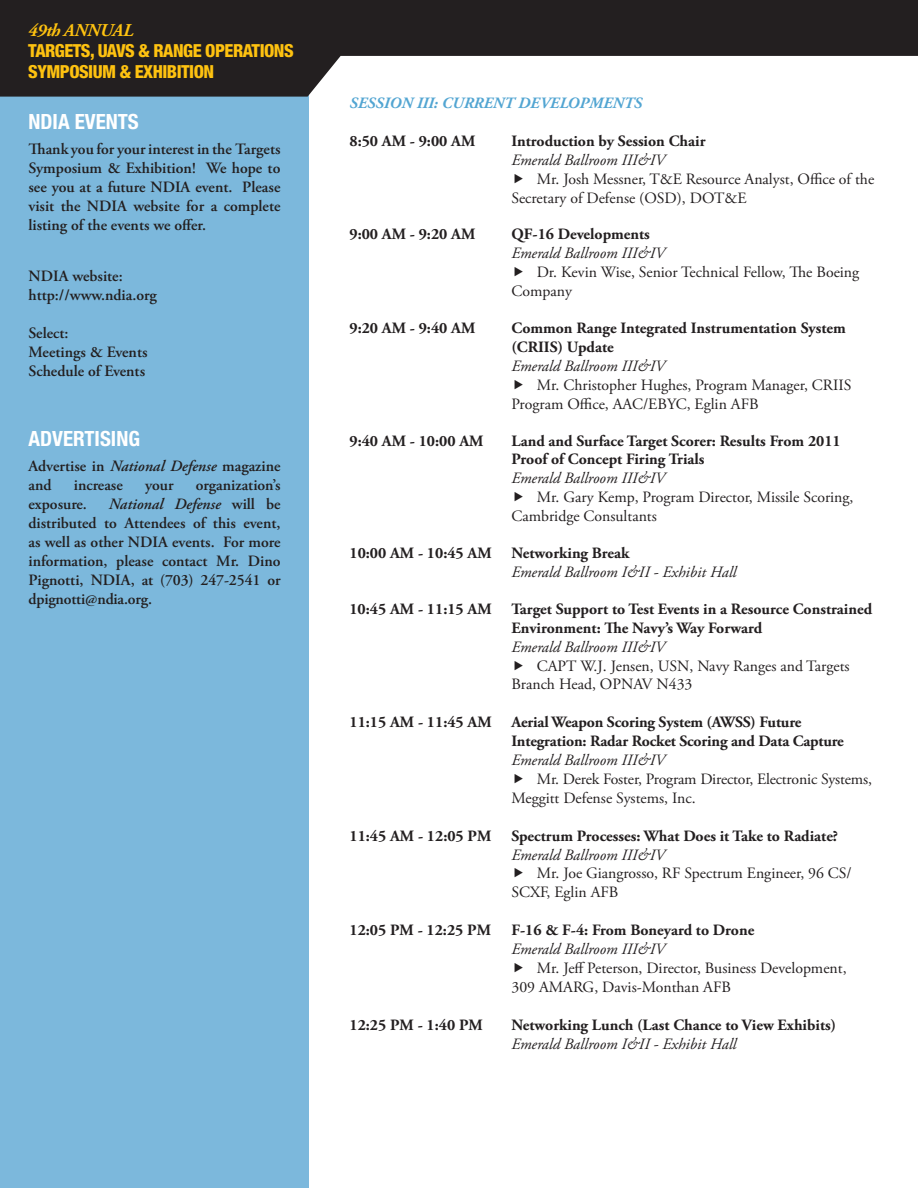
<style>
.page{position:relative;width:918px;height:1188px;background:#fff}
.page>*{position:absolute;margin:0;border:0;box-sizing:border-box;transform-origin:0 0}
.t1{font:700 condensed 21px "Helvetica Neue LT Std";color:#fff}
.t2{font:800 condensed 18px/21px "Helvetica Neue LT Std";letter-spacing:-.03em;color:#fec210}
.t3{font:italic 700 18px "Adobe Garamond Pro";letter-spacing:-.015em;color:#fec210}
.t4{font:700 15.75px/18.9px "Adobe Garamond Pro";color:#231f20}
.t5{font:15.75px/18.9px "Adobe Garamond Pro";color:#231f20}
.t6{font:600 15.75px/18.9px "Adobe Garamond Pro";color:#231f20}
.t7{font:italic 15.75px "Adobe Garamond Pro";color:#231f20}
.t8{font:italic 700 15.75px "Adobe Garamond Pro";color:#52a5d2}
.s1{font-style:italic}
</style>
<div class="page">
<div style="left:0;top:0;width:309px;height:1188px;background:#7cb8dc"></div>
<svg style="left:0;top:0;width:918px;height:97px;fill:#231f20"></svg>
<p class="t3" style="left:28px;top:20px;width:107px">49TH ANNUAL</p>
<p class="t2" style="left:28px;top:40px;width:215px">TARGETS, UAVS &amp; RANGE OPERATIONS<br>SYMPOSIUM &amp; EXHIBITION</p>
<h1 class="t1" style="left:28px;top:108px;width:112px">NDIA EVENTS</h1>
<p class="t6" style="left:28px;top:140px;width:254px;text-align:justify">Thank you for your interest in the Targets Symposium &amp; Exhibition! We hope to see you at a future NDIA event. Please visit the NDIA website for a complete listing of the events we offer.</p>
<p class="t6" style="left:28px;top:267px;width:130px">NDIA website: http://www.ndia.org</p>
<p class="t6" style="left:28px;top:324px;width:121px">Select:<br>Meetings &amp; Events<br>Schedule of Events</p>
<h1 class="t1" style="left:28px;top:426px;width:113px">ADVERTISING</h1>
<p class="t6" style="left:28px;top:457px;width:254px">Advertise in <span class="s1">National Defense</span> magazine and</p>
<p class="t6" style="left:74px;top:476px;width:51px">increase</p>
<p class="t6" style="left:145px;top:476px;width:30px">your</p>
<p class="t6" style="left:196px;top:476px;width:86px">organization’s</p>
<p class="t6" style="left:28px;top:495px;width:60px">exposure.</p>
<p class="t6" style="left:28px;top:495px;width:254px;text-align:justify;text-indent:80px"><span class="s1">National Defense</span> will be distributed to Attendees of this event, as well as other NDIA events. For more information, please contact Mr. Dino Pignotti, NDIA, at (703) 247-2541 or dpignotti@ndia.org.</p>
<p class="t8" style="left:349px;top:94px;width:294px">SESSION III: CURRENT DEVELOPMENTS</p>
<p class="t4" style="left:349px;top:132px;width:127px">8:50 AM - 9:00 AM</p>
<p class="t4" style="left:512px;top:132px;width:196px">Introduction by Session Chair</p>
<p class="t7" style="left:511px;top:150px;width:155px">Emerald Ballroom III&amp;IV</p>
<p class="t5" style="left:511px;top:170px;width:364px;text-indent:25px">Mr. Josh Messner, T&amp;E Resource Analyst, Office of the<br>Secretary of Defense (OSD), DOT&amp;E</p>
<p class="t4" style="left:349px;top:225px;width:127px">9:00 AM - 9:20 AM</p>
<p class="t4" style="left:511px;top:225px;width:140px">QF-16 Developments</p>
<p class="t7" style="left:511px;top:244px;width:155px">Emerald Ballroom III&amp;IV</p>
<p class="t5" style="left:511px;top:263px;width:349px;text-indent:25px">Dr. Kevin Wise, Senior Technical Fellow, The Boeing<br>Company</p>
<p class="t4" style="left:349px;top:319px;width:127px">9:20 AM - 9:40 AM</p>
<p class="t4" style="left:511px;top:319px;width:336px">Common Range Integrated Instrumentation System (CRIIS) Update</p>
<p class="t7" style="left:511px;top:356px;width:155px">Emerald Ballroom III&amp;IV</p>
<p class="t5" style="left:511px;top:376px;width:341px;text-indent:25px">Mr. Christopher Hughes, Program Manager, CRIIS<br>Program Office, AAC/EBYC, Eglin AFB</p>
<p class="t4" style="left:349px;top:431px;width:136px">9:40 AM - 10:00 AM</p>
<p class="t4" style="left:511px;top:431px;width:331px">Land and Surface Target Scorer: Results From 2011<br>Proof of Concept Firing Trials</p>
<p class="t7" style="left:511px;top:469px;width:155px">Emerald Ballroom III&amp;IV</p>
<p class="t5" style="left:511px;top:488px;width:344px;text-indent:25px">Mr. Gary Kemp, Program Director, Missile Scoring,<br>Cambridge Consultants</p>
<p class="t4" style="left:349px;top:544px;width:144px">10:00 AM - 10:45 AM</p>
<p class="t4" style="left:511px;top:544px;width:119px">Networking Break</p>
<p class="t7" style="left:511px;top:562px;width:226px">Emerald Ballroom I&amp;II - Exhibit Hall</p>
<p class="t4" style="left:349px;top:600px;width:144px">10:45 AM - 11:15 AM</p>
<p class="t4" style="left:511px;top:600px;width:362px">Target Support to Test Events in a Resource Constrained<br>Environment: The Navy’s Way Forward</p>
<p class="t7" style="left:511px;top:637px;width:155px">Emerald Ballroom III&amp;IV</p>
<p class="t5" style="left:511px;top:657px;width:340px;text-indent:25px">CAPT W.J. Jensen, USN, Navy Ranges and Targets<br>Branch Head, OPNAV N433</p>
<p class="t4" style="left:349px;top:713px;width:144px">11:15 AM - 11:45 AM</p>
<p class="t4" style="left:511px;top:713px;width:334px">Aerial Weapon Scoring System (AWSS) Future<br>Integration: Radar Rocket Scoring and Data Capture</p>
<p class="t7" style="left:511px;top:751px;width:155px">Emerald Ballroom III&amp;IV</p>
<p class="t5" style="left:511px;top:770px;width:362px;text-indent:25px">Mr. Derek Foster, Program Director, Electronic Systems,<br>Meggitt Defense Systems, Inc.</p>
<p class="t4" style="left:349px;top:826px;width:143px">11:45 AM - 12:05 PM</p>
<p class="t4" style="left:511px;top:826px;width:328px">Spectrum Processes: What Does it Take to Radiate?</p>
<p class="t7" style="left:511px;top:845px;width:155px">Emerald Ballroom III&amp;IV</p>
<p class="t5" style="left:511px;top:865px;width:342px;text-indent:25px">Mr. Joe Giangrosso, RF Spectrum Engineer, 96 CS/<br>SCXF, Eglin AFB</p>
<p class="t4" style="left:349px;top:921px;width:143px">12:05 PM - 12:25 PM</p>
<p class="t4" style="left:511px;top:921px;width:244px">F-16 &amp; F-4: From Boneyard to Drone</p>
<p class="t7" style="left:511px;top:940px;width:155px">Emerald Ballroom III&amp;IV</p>
<p class="t5" style="left:511px;top:959px;width:337px;text-indent:25px">Mr. Jeff Peterson, Director, Business Development,<br>309 AMARG, Davis-Monthan AFB</p>
<p class="t4" style="left:349px;top:1015px;width:135px">12:25 PM - 1:40 PM</p>
<p class="t4" style="left:511px;top:1015px;width:326px">Networking Lunch (Last Chance to View Exhibits)</p>
<p class="t7" style="left:511px;top:1034px;width:226px">Emerald Ballroom I&amp;II - Exhibit Hall</p>
</div>
